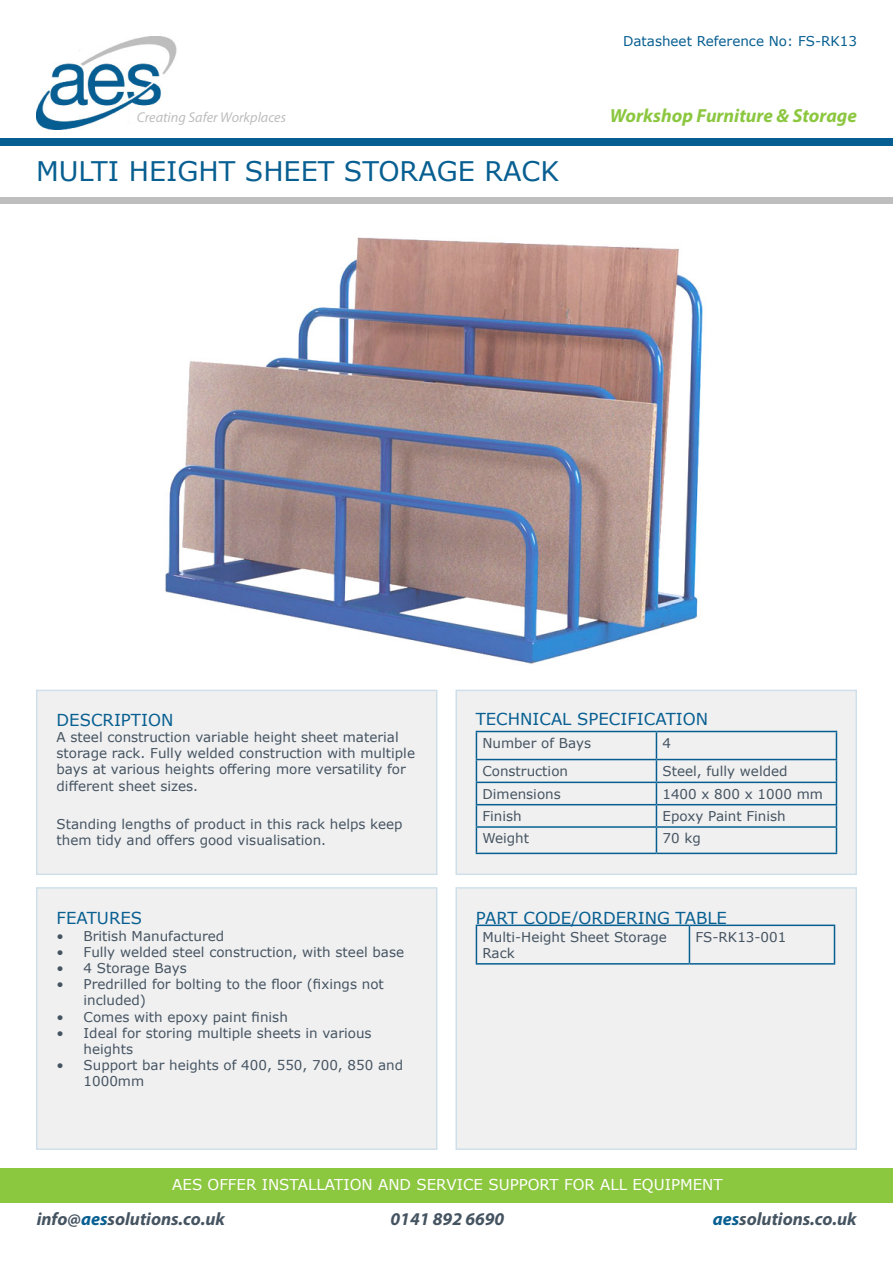
<style>
.page{position:relative;width:893px;height:1263px;background:#fff}
.page>*{position:absolute;margin:0;border:0;box-sizing:border-box;transform-origin:0 0}
.t1{font:27px "Verdana";color:#075f91}
.t2{font:italic 700 19.05px "Myriad Pro";color:#8cc740}
.t3{font:italic 700 18px "Myriad Pro";color:#455461}
.t4{font:16.5px "Verdana";color:#075f91}
.t5{font:15px "Verdana";color:#fff}
.t6{font:italic 14.25px "Myriad Pro";color:#bebebe}
.t7{font:13.5px/16.2px "Verdana";color:#455461}
.t8{font:13.5px "Verdana";color:#075f91}
.s1{color:#075f91}
</style>
<div class="page">
<svg style="left:455px;top:690px;width:402px;height:185px;fill:#f0f0f1"></svg>
<div style="left:36px;top:690px;width:401px;height:185px;background:#f0f0f1"></div>
<div style="left:36px;top:887px;width:401px;height:263px;background:#f0f0f1"></div>
<div style="left:455px;top:887px;width:402px;height:263px;background:#f0f0f1"></div>
<img style="left:36px;top:36px;width:141px;height:93px">
<div style="left:0;top:138px;width:893px;height:8px;background:#075e93"></div>
<div style="left:0;top:198px;width:893px;height:6px;background:#bebebe"></div>
<div style="left:0;top:1169px;width:893px;height:34px;background:#8cc740"></div>
<hr style="left:476px;top:731px;width:180px;height:1px;background:#075f91">
<hr style="left:656px;top:731px;width:181px;height:1px;background:#075f91">
<hr style="left:476px;top:759px;width:180px;height:1px;background:#075f91">
<hr style="left:656px;top:759px;width:181px;height:1px;background:#075f91">
<hr style="left:476px;top:782px;width:180px;height:1px;background:#075f91">
<hr style="left:656px;top:782px;width:181px;height:1px;background:#075f91">
<hr style="left:476px;top:804px;width:180px;height:1px;background:#075f91">
<hr style="left:656px;top:804px;width:181px;height:1px;background:#075f91">
<hr style="left:476px;top:826px;width:180px;height:2px;background:#075f91">
<svg style="left:476px;top:732px;width:1px;height:121px"></svg>
<hr style="left:656px;top:826px;width:181px;height:2px;background:#075f91">
<svg style="left:656px;top:732px;width:1px;height:121px"></svg>
<svg style="left:836px;top:732px;width:1px;height:121px"></svg>
<hr style="left:476px;top:853px;width:180px;height:1px;background:#075f91">
<hr style="left:656px;top:853px;width:181px;height:1px;background:#075f91">
<hr style="left:476px;top:924px;width:213px;height:2px;background:#075f91">
<hr style="left:476px;top:926px;width:1px;height:37px;background:#075f91">
<hr style="left:689px;top:924px;width:146px;height:2px;background:#075f91">
<hr style="left:689px;top:926px;width:1px;height:37px;background:#075f91">
<hr style="left:834px;top:926px;width:1px;height:37px;background:#075f91">
<hr style="left:476px;top:963px;width:213px;height:1px;background:#075f91">
<hr style="left:689px;top:963px;width:146px;height:1px;background:#075f91">
<img style="left:165px;top:237px;width:538px;height:427px">
<p class="t6" style="left:137px;top:108px;width:151px">Creating Safer Workplaces</p>
<p class="t1" style="left:36px;top:153px;width:525px">MULTI HEIGHT SHEET STORAGE RACK</p>
<p class="t8" style="left:623px;top:32px;width:235px">Datasheet Reference No: FS-RK13</p>
<p class="t2" style="left:610px;top:103px;width:249px">Workshop Furniture &amp; Storage</p>
<p class="t4" style="left:57px;top:708px;width:118px">DESCRIPTION</p>
<p class="t7" style="left:57px;top:729px;width:360px">A steel construction variable height sheet material storage rack. Fully welded construction with multiple bays at various heights offering more versatility for different sheet sizes.</p>
<p class="t7" style="left:57px;top:815px;width:348px">Standing lengths of product in this rack helps keep them tidy and offers good visualisation.</p>
<p class="t4" style="left:57px;top:907px;width:87px">FEATURES</p>
<p class="t7" style="left:57px;top:927px;width:169px">• British Manufactured</p>
<p class="t7" style="left:57px;top:943px;width:349px">• Fully welded steel construction, with steel base</p>
<p class="t7" style="left:57px;top:960px;width:132px">• 4 Storage Bays</p>
<p class="t7" style="left:84px;top:976px;width:302px;text-indent:-27px">• Predrilled for bolting to the floor (fixings not included)</p>
<p class="t7" style="left:57px;top:1008px;width:233px">• Comes with epoxy paint finish</p>
<p class="t7" style="left:84px;top:1024px;width:289px;text-indent:-27px">• Ideal for storing multiple sheets in various heights</p>
<p class="t7" style="left:84px;top:1057px;width:321px;text-indent:-27px">• Support bar heights of 400, 550, 700, 850 and<br>1000mm</p>
<p class="t4" style="left:476px;top:708px;width:234px">TECHNICAL SPECIFICATION</p>
<p class="t7" style="left:482px;top:735px;width:110px">Number of Bays</p>
<p class="t7" style="left:662px;top:735px;width:10px">4</p>
<p class="t7" style="left:482px;top:763px;width:87px">Construction</p>
<p class="t7" style="left:662px;top:763px;width:127px">Steel, fully welded</p>
<p class="t7" style="left:482px;top:785px;width:80px">Dimensions</p>
<p class="t7" style="left:662px;top:785px;width:162px">1400 x 800 x 1000 mm</p>
<p class="t7" style="left:482px;top:808px;width:41px">Finish</p>
<p class="t7" style="left:662px;top:808px;width:125px">Epoxy Paint Finish</p>
<p class="t7" style="left:482px;top:830px;width:48px">Weight</p>
<p class="t7" style="left:662px;top:830px;width:40px">70 kg</p>
<p class="t4" style="left:476px;top:906px;width:253px">PART CODE/ORDERING TABLE</p>
<p class="t7" style="left:482px;top:928px;width:186px">Multi-Height Sheet Storage<br>Rack</p>
<p class="t7" style="left:695px;top:928px;width:92px">FS-RK13-001</p>
<p class="t5" style="left:172px;top:1174px;width:552px">AES OFFER INSTALLATION AND SERVICE SUPPORT FOR ALL EQUIPMENT</p>
<p class="t3" style="left:37px;top:1208px;width:190px">info@<span class="s1">aes</span>solutions.co.uk</p>
<p class="t3" style="left:391px;top:1208px;width:115px">0141 892 6690</p>
<p class="t3" style="left:713px;top:1208px;width:145px"><span class="s1">aes</span>solutions.co.uk</p>
</div>
